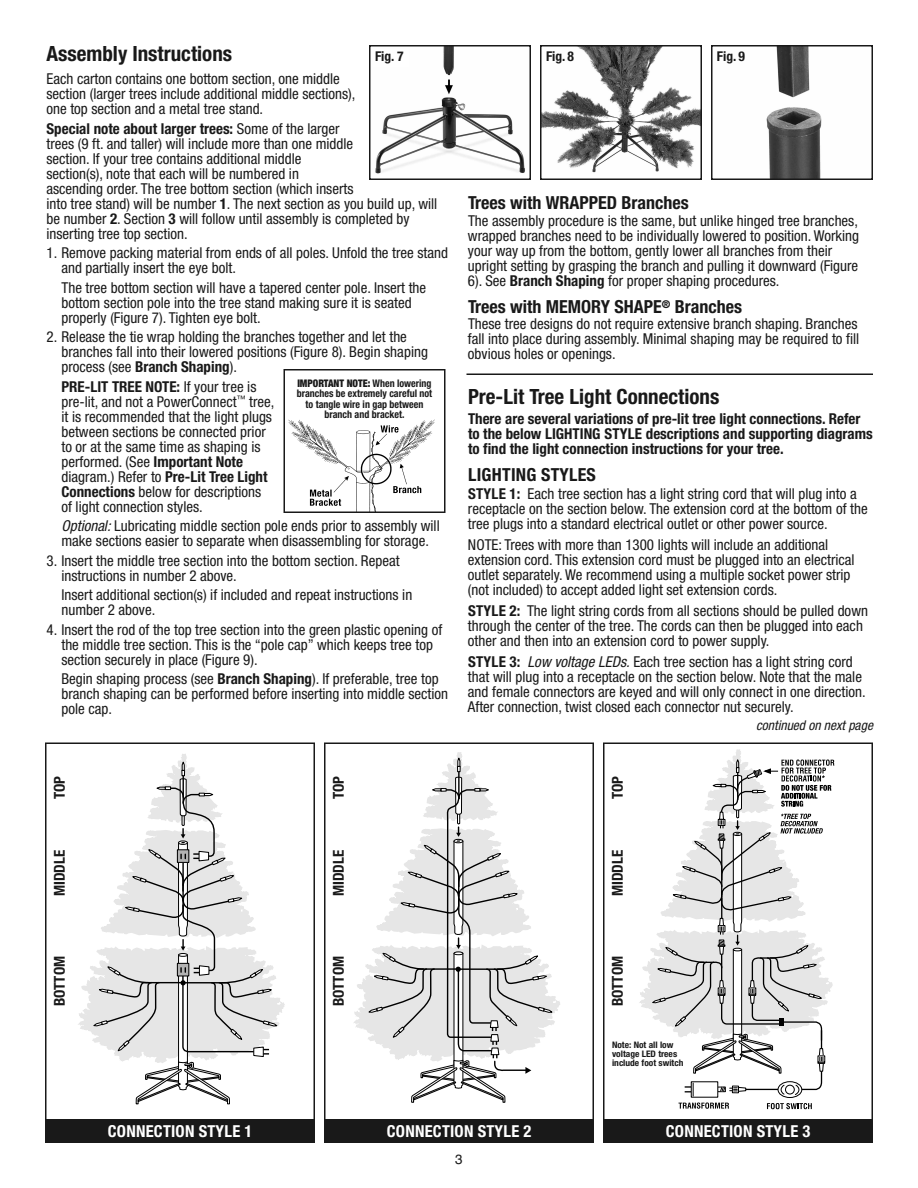
<style>
.page{position:relative;width:918px;height:1188px;background:#fff}
.page>*{position:absolute;margin:0;border:0;box-sizing:border-box;transform-origin:0 0}
.t1{font:700 condensed 21px "Helvetica Neue";color:#191919}
.t2{font:700 condensed 18px "Helvetica Neue";color:#191919}
.t3{font:700 condensed 16.5px "Helvetica Neue";letter-spacing:.015em;color:#fff}
.t4{font:condensed 15px/15px "Helvetica Neue";color:#191919}
.t5{font:700 condensed 15px/15px "Helvetica Neue";color:#191919}
.t6{font:italic condensed 13.5px "Helvetica Neue";color:#191919}
.t7{font:700 condensed 13.5px "Helvetica Neue";color:#191919}
.t8{font:13.5px "Helvetica";color:#191919}
.t9{font:700 condensed 10.5px/10.5px "Helvetica Neue";color:#191919;text-align:center;scale:.95 1}
.t10{font:700 condensed 9px/9px "Helvetica Neue";color:#191919;scale:1.05 1}
.s1{font-weight:700}
.s2{font-style:italic}
.s3{font-weight:900}
</style>
<div class="page">
<svg style="left:78px;top:754px;width:207px;height:350px"></svg>
<div style="left:45px;top:742px;width:270px;height:378px;border:2px solid #191919"></div>
<svg style="left:354px;top:752px;width:206px;height:351px"></svg>
<div style="left:324px;top:742px;width:270px;height:378px;border:2px solid #191919"></div>
<svg style="left:679px;top:1103px;width:50px;height:6px"></svg>
<svg style="left:767px;top:1103px;width:45px;height:6px"></svg>
<div style="left:778px;top:1081px;width:24px;height:17px;border:1px solid #000;border-radius:50%"></div>
<svg style="left:639px;top:749px;width:195px;height:347px"></svg>
<div style="left:603px;top:742px;width:270px;height:378px;border:2px solid #191919"></div>
<img style="left:288px;top:419px;width:147px;height:91px">
<div style="left:284px;top:369px;width:162px;height:144px;border:2px solid #191919"></div>
<img style="left:375px;top:48px;width:150px;height:126px">
<div style="left:369px;top:45px;width:162px;height:135px;border:2px solid #191919"></div>
<img style="left:766px;top:48px;width:56px;height:129px">
<div style="left:711px;top:45px;width:162px;height:135px;border:2px solid #191919"></div>
<img style="left:543px;top:48px;width:156px;height:125px">
<div style="left:540px;top:45px;width:162px;height:135px;border:2px solid #191919"></div>
<div style="left:374px;top:50px;width:36px;height:18px;background:#fff"></div>
<div style="left:45px;top:1120px;width:270px;height:23px;background:#191919"></div>
<div style="left:324px;top:1120px;width:270px;height:23px;background:#191919"></div>
<div style="left:603px;top:1120px;width:270px;height:23px;background:#191919"></div>
<hr style="left:466px;top:374px;width:407px;height:1px;background:#191919">
<h1 class="t1" style="left:46px;top:46px;width:187px">Assembly Instructions</h1>
<p class="t7" style="left:375px;top:51px;width:30px">Fig. 7</p>
<p class="t7" style="left:546px;top:51px;width:29px">Fig. 8</p>
<p class="t7" style="left:717px;top:51px;width:29px">Fig. 9</p>
<p class="t4" style="left:46px;top:73px;width:310px">Each carton contains one bottom section, one middle section (larger trees include additional middle sections), one top section and a metal tree stand.</p>
<p class="t4" style="left:47px;top:122px;width:392px"><span class="s1">Special note about larger trees:</span> Some of the larger<br>trees (9 ft. and taller) will include more than one middle<br>section. If your tree contains additional middle<br>section(s), note that each will be numbered in<br>ascending order. The tree bottom section (which inserts<br>into tree stand) will be number <span class="s1">1</span>. The next section as you build up, will be number <span class="s1">2</span>. Section <span class="s1">3</span> will follow until assembly is completed by inserting tree top section.</p>
<p class="t4" style="left:62px;top:247px;width:388px;text-indent:-15px">1. Remove packing material from ends of all poles. Unfold the tree stand and partially insert the eye bolt.</p>
<p class="t4" style="left:62px;top:281px;width:366px">The tree bottom section will have a tapered center pole. Insert the bottom section pole into the tree stand making sure it is seated properly (Figure 7). Tighten eye bolt.</p>
<p class="t4" style="left:62px;top:331px;width:368px;text-indent:-15px">2. Release the tie wrap holding the branches together and let the branches fall into their lowered positions (Figure 8). Begin shaping process (see <span class="s1">Branch Shaping</span>).</p>
<p class="t4" style="left:61px;top:380px;width:215px"><span class="s1">PRE-LIT TREE NOTE:</span> If your tree is pre-lit, and not a PowerConnect<sup>™</sup> tree, it is recommended that the light plugs between sections be connected prior to or at the same time as shaping is performed. (See <span class="s1">Important Note </span>diagram.) Refer to <span class="s1">Pre-Lit Tree Light Connections</span> below for descriptions of light connection styles.</p>
<p class="t4" style="left:61px;top:520px;width:380px"><span class="s2">Optional:</span> Lubricating middle section pole ends prior to assembly will make sections easier to separate when disassembling for storage.</p>
<p class="t4" style="left:61px;top:554px;width:340px;text-indent:-15px">3. Insert the middle tree section into the bottom section. Repeat instructions in number 2 above.</p>
<p class="t4" style="left:61px;top:589px;width:352px">Insert additional section(s) if included and repeat instructions in number 2 above.</p>
<p class="t4" style="left:61px;top:623px;width:382px;text-indent:-15px">4. Insert the rod of the top tree section into the green plastic opening of the middle tree section. This is the “pole cap” which keeps tree top section securely in place (Figure 9).</p>
<p class="t4" style="left:61px;top:673px;width:388px">Begin shaping process (see <span class="s1">Branch Shaping</span>). If preferable, tree top branch shaping can be performed before inserting into middle section pole cap.</p>
<p class="t9" style="left:297px;top:379px;width:144px"><span class="s3">IMPORTANT NOTE:</span> When lowering branches be extremely careful not to tangle wire in gap between branch and bracket.</p>
<p class="t5" style="left:53px;top:799px;width:25px;rotate:-90deg">TOP</p>
<p class="t5" style="left:53px;top:896px;width:48px;rotate:-90deg">MIDDLE</p>
<p class="t5" style="left:332px;top:799px;width:25px;rotate:-90deg">TOP</p>
<p class="t5" style="left:332px;top:896px;width:48px;rotate:-90deg">MIDDLE</p>
<p class="t2" style="left:468px;top:196px;width:222px">Trees with WRAPPED Branches</p>
<p class="t4" style="left:468px;top:214px;width:393px">The assembly procedure is the same, but unlike hinged tree branches, wrapped branches need to be individually lowered to position. Working your way up from the bottom, gently lower all branches from their upright setting by grasping the branch and pulling it downward (Figure 6). See <span class="s1">Branch Shaping</span> for proper shaping procedures.</p>
<p class="t2" style="left:468px;top:300px;width:276px">Trees with MEMORY SHAPE<sup>®</sup> Branches</p>
<p class="t4" style="left:468px;top:318px;width:393px;text-align:justify">These tree designs do not require extensive branch shaping. Branches fall into place during assembly. Minimal shaping may be required to fill obvious holes or openings.</p>
<h1 class="t1" style="left:468px;top:389px;width:253px">Pre-Lit Tree Light Connections</h1>
<p class="t5" style="left:468px;top:412px;width:406px">There are several variations of pre-lit tree light connections. Refer to the below LIGHTING STYLE descriptions and supporting diagrams to find the light connection instructions for your tree.</p>
<p class="t2" style="left:468px;top:468px;width:129px">LIGHTING STYLES</p>
<p class="t4" style="left:468px;top:487px;width:401px"><span class="s1">STYLE 1:</span> Each tree section has a light string cord that will plug into a receptacle on the section below. The extension cord at the bottom of the tree plugs into a standard electrical outlet or other power source.</p>
<p class="t4" style="left:468px;top:538px;width:388px">NOTE: Trees with more than 1300 lights will include an additional extension cord. This extension cord must be plugged into an electrical outlet separately. We recommend using a multiple socket power strip (not included) to accept added light set extension cords.</p>
<p class="t4" style="left:468px;top:604px;width:402px"><span class="s1">STYLE 2:</span> The light string cords from all sections should be pulled down through the center of the tree. The cords can then be plugged into each other and then into an extension cord to power supply.</p>
<p class="t4" style="left:468px;top:655px;width:399px"><span class="s1">STYLE 3:</span> <span class="s2">Low voltage LEDs.</span> Each tree section has a light string cord that will plug into a receptacle on the section below. Note that the male and female connectors are keyed and will only connect in one direction.<br>After connection, twist closed each connector nut securely.</p>
<p class="t5" style="left:611px;top:799px;width:25px;rotate:-90deg">TOP</p>
<p class="t5" style="left:611px;top:896px;width:48px;rotate:-90deg">MIDDLE</p>
<p class="t6" style="left:756px;top:720px;width:118px">continued on next page</p>
<p class="t5" style="left:53px;top:1006px;width:52px;rotate:-90deg">BOTTOM</p>
<p class="t5" style="left:332px;top:1006px;width:52px;rotate:-90deg">BOTTOM</p>
<p class="t5" style="left:611px;top:1006px;width:52px;rotate:-90deg">BOTTOM</p>
<p class="t10" style="left:612px;top:1041px;width:70px">Note: Not all low voltage LED trees include foot switch</p>
<p class="t3" style="left:108px;top:1125px;width:146px">CONNECTION STYLE 1</p>
<p class="t3" style="left:387px;top:1125px;width:146px">CONNECTION STYLE 2</p>
<p class="t3" style="left:666px;top:1125px;width:146px">CONNECTION STYLE 3</p>
<p class="t8" style="left:455px;top:1151px;width:9px">3</p>
</div>
